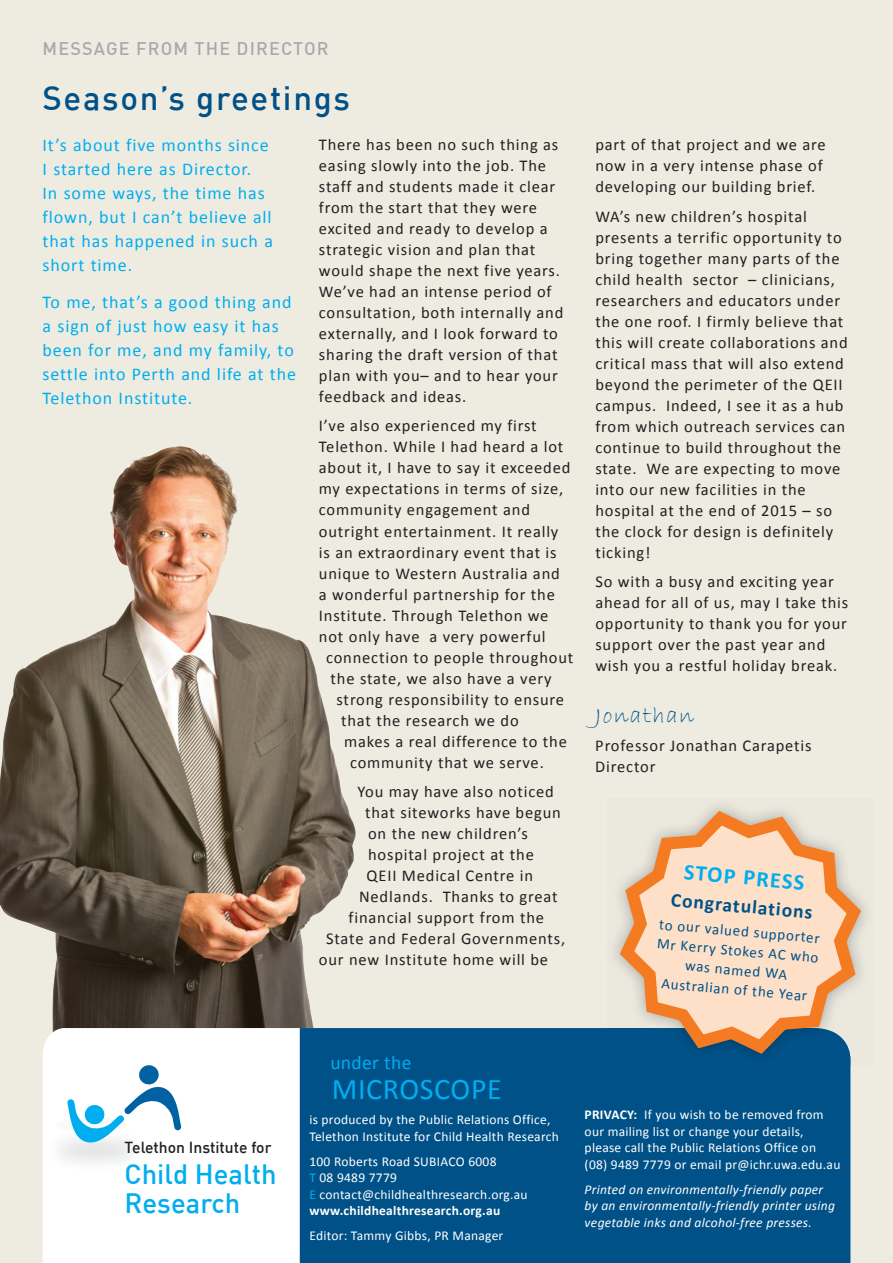
<style>
.page{position:relative;width:893px;height:1263px;background:#eeece1}
.page>*{position:absolute;margin:0;border:0;box-sizing:border-box;transform-origin:0 0}
.t1{font:500 33px "DIN";letter-spacing:.05em;color:#005187}
.t2{font:30px "Calibri";letter-spacing:.02em;color:#00aeef}
.t3{font:500 27.45px/29.4px "DIN";color:#00aeef}
.t4{font:24px "Bradley Hand ITC";letter-spacing:.05em;color:#005187}
.t5{font:700 22.5px "Calibri";color:#00aeef}
.t6{font:700 19.5px "Calibri";color:#005187}
.t7{font:19.5px "Calibri";letter-spacing:.02em;color:#00aeef}
.t8{font:18px/24px "Calibri";letter-spacing:.05em;color:#00aeef}
.t9{font:500 18px "DIN";letter-spacing:.065em;color:#a8a9ad}
.t10{font:16.5px/21px "Calibri";letter-spacing:.05em;color:#231f20}
.t11{font:500 15.75px "DIN";color:#231f20}
.t12{font:15px/19.5px "Calibri";color:#005187;text-align:center}
.t13{font:13.5px/16.5px "Calibri";letter-spacing:.02em;color:#fff}
.t14{font:italic 13.5px/16.5px "Calibri";letter-spacing:.02em;color:#fff}
.s1{color:#00aeef}
.s2{font-weight:700}
</style>
<div class="page">
<img style="left:0;top:446px;width:356px;height:628px">
<div style="left:43px;top:1028px;width:257px;height:235px;background:#fff"></div>
<div style="left:300px;top:1028px;width:550px;height:235px;background:#005187"></div>
<img style="left:47px;top:1129px;width:97px;height:42px">
<div style="left:56px;top:1118px;width:71px;height:14px;background:#f9f9f7;border-radius:50%"></div>
<svg style="left:67px;top:1064px;width:114px;height:79px;background:#c1e1f1"></svg>
<img style="left:607px;top:1028px;width:243px;height:38px">
<svg style="left:612px;top:805px;width:255px;height:256px"></svg>
<p class="t9" style="left:43px;top:37px;width:287px">MESSAGE FROM THE DIRECTOR</p>
<h1 class="t1" style="left:43px;top:77px;width:309px">Season’s greetings</h1>
<p class="t8" style="left:43px;top:133px;width:232px">It’s about five months since<br>I started here as Director.<br>In some ways, the time has flown, but I can’t believe all that has happened in such a short time.</p>
<p class="t8" style="left:43px;top:290px;width:255px">To me, that’s a good thing and a sign of just how easy it has been for me, and my family, to settle into Perth and life at the<br>Telethon Institute.</p>
<p class="t10" style="left:319px;top:134px;width:246px">There has been no such thing as easing slowly into the job. The staff and students made it clear from the start that they were excited and ready to develop a strategic vision and plan that would shape the next five years.<br>We’ve had an intense period of consultation, both internally and externally, and I look forward to sharing the draft version of that plan with you– and to hear your feedback and ideas.</p>
<p class="t10" style="left:319px;top:415px;width:219px">I’ve also experienced my first</p>
<p class="t10" style="left:319px;top:436px;width:246px">Telethon. While I had heard a lot</p>
<p class="t10" style="left:319px;top:458px;width:253px">about it, I have to say it exceeded</p>
<p class="t10" style="left:319px;top:479px;width:246px">my expectations in terms of size,</p>
<p class="t10" style="left:319px;top:500px;width:213px">community engagement and</p>
<p class="t10" style="left:319px;top:521px;width:241px">outright entertainment. It really</p>
<p class="t10" style="left:319px;top:542px;width:239px">is an extraordinary event that is</p>
<p class="t10" style="left:319px;top:563px;width:242px">unique to Western Australia and</p>
<p class="t10" style="left:319px;top:584px;width:237px">a wonderful partnership for the</p>
<p class="t10" style="left:319px;top:605px;width:231px">Institute. Through Telethon we</p>
<p class="t10" style="left:319px;top:626px;width:228px">not only have a very powerful</p>
<p class="t10" style="left:326px;top:647px;width:249px">connection to people throughout</p>
<p class="t10" style="left:331px;top:668px;width:222px">the state, we also have a very</p>
<p class="t10" style="left:337px;top:689px;width:229px">strong responsibility to ensure</p>
<p class="t10" style="left:341px;top:710px;width:179px">that the research we do</p>
<p class="t10" style="left:344px;top:731px;width:224px">makes a real difference to the</p>
<p class="t10" style="left:350px;top:752px;width:195px">community that we serve.</p>
<p class="t10" style="left:358px;top:781px;width:198px">You may have also noticed</p>
<p class="t10" style="left:365px;top:802px;width:197px">that siteworks have begun</p>
<p class="t10" style="left:368px;top:823px;width:161px">on the new children’s</p>
<p class="t10" style="left:368px;top:844px;width:167px">hospital project at the</p>
<p class="t10" style="left:367px;top:865px;width:168px">QEII Medical Centre in</p>
<p class="t10" style="left:359px;top:886px;width:200px">Nedlands. Thanks to great</p>
<p class="t10" style="left:349px;top:907px;width:197px">financial support from the</p>
<p class="t10" style="left:326px;top:928px;width:241px">State and Federal Governments,</p>
<p class="t10" style="left:319px;top:949px;width:231px">our new Institute home will be</p>
<p class="t10" style="left:595px;top:134px;width:232px">part of that project and we are now in a very intense phase of developing our building brief.</p>
<p class="t10" style="left:595px;top:206px;width:254px">WA’s new children’s hospital presents a terrific opportunity to bring together many parts of the child health sector – clinicians, researchers and educators under the one roof. I firmly believe that this will create collaborations and critical mass that will also extend beyond the perimeter of the QEII campus. Indeed, I see it as a hub from which outreach services can continue to build throughout the state. We are expecting to move into our new facilities in the hospital at the end of 2015 – so the clock for design is definitely ticking!</p>
<p class="t10" style="left:595px;top:571px;width:254px">So with a busy and exciting year ahead for all of us, may I take this opportunity to thank you for your support over the past year and wish you a restful holiday break.</p>
<h3 class="t4" style="left:595px;top:700px;width:100px">Jonathan</h3>
<p class="t10" style="left:595px;top:735px;width:218px">Professor Jonathan Carapetis<br>Director</p>
<h3 class="t5" style="left:685px;top:857px;width:122px;rotate:5deg">STOP PRESS</h3>
<p class="t6" style="left:672px;top:887px;width:143px;rotate:5deg">Congratulations</p>
<p class="t12" style="left:660px;top:914px;width:164px;rotate:5deg">to our valued supporter<br>Mr Kerry Stokes AC who was named WA<br>Australian of the Year</p>
<p class="t11" style="left:125px;top:1137px;width:148px">Telethon Institute for</p>
<h3 class="t3" style="left:125px;top:1158px;width:154px">Child Health<br>Research</h3>
<p class="t7" style="left:330px;top:1050px;width:83px">under the</p>
<h2 class="t2" style="left:332px;top:1070px;width:171px">MICROSCOPE</h2>
<p class="t13" style="left:309px;top:1111px;width:251px">is produced by the Public Relations Office,<br>Telethon Institute for Child Health Research</p>
<p class="t13" style="left:309px;top:1153px;width:220px">100 Roberts Road SUBIACO 6008<br><span class="s1">T</span> 08 9489 7779<br><span class="s1">E</span> contact@childhealthresearch.org.au <span class="s2">www.childhealthresearch.org.au</span></p>
<p class="t13" style="left:309px;top:1227px;width:196px">Editor: Tammy Gibbs, PR Manager</p>
<p class="t13" style="left:585px;top:1107px;width:257px"><span class="s2">PRIVACY:</span> If you wish to be removed from our mailing list or change your details, please call the Public Relations Office on (08) 9489 7779 or email pr@ichr.uwa.edu.au</p>
<p class="t14" style="left:585px;top:1180px;width:252px">Printed on environmentally-friendly paper by an environmentally-friendly printer using vegetable inks and alcohol-free presses.</p>
</div>
